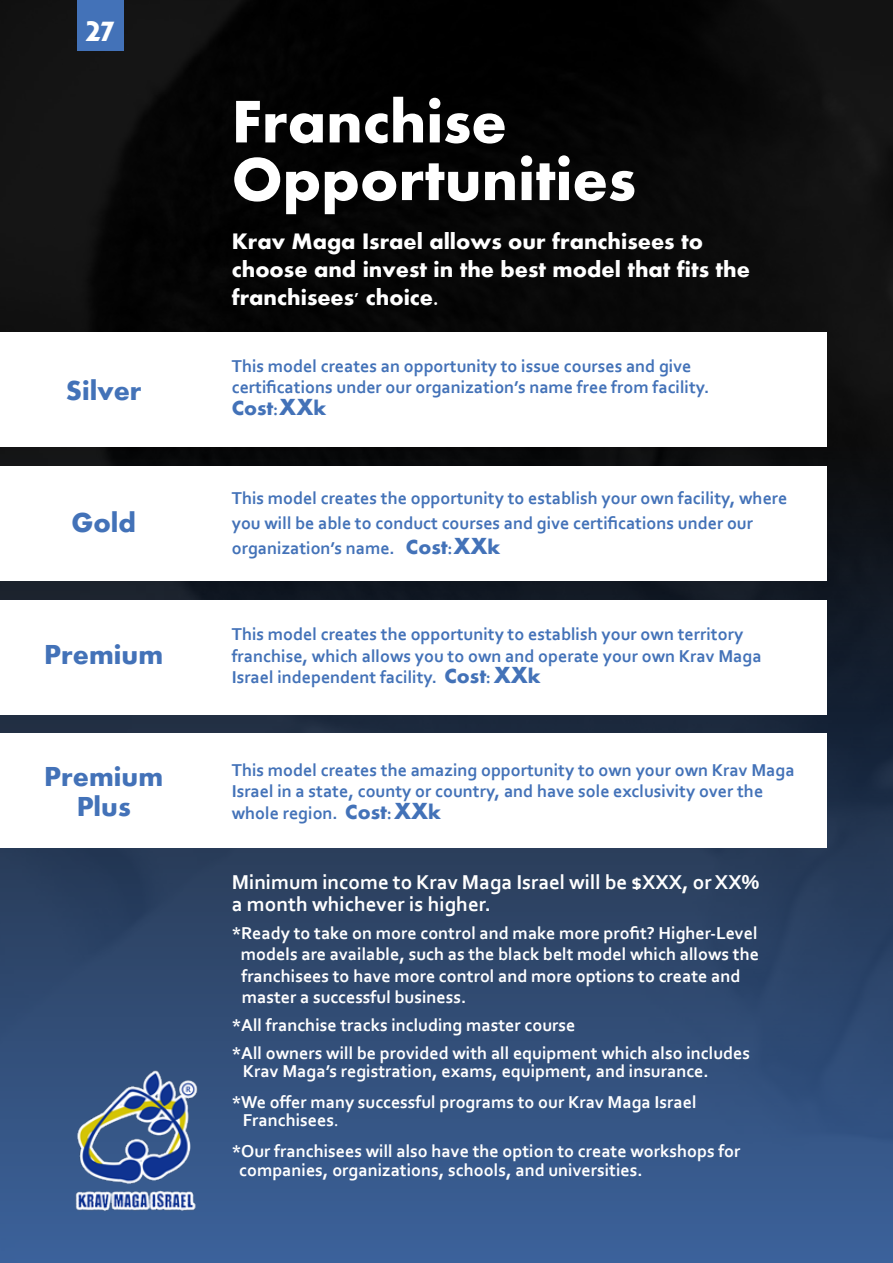
<style>
.page{position:relative;width:893px;height:1263px;background:#fff}
.page>*{position:absolute;margin:0;border:0;box-sizing:border-box;transform-origin:0 0}
.t1{font:700 62.25px/57.6px "Aharoni";color:#fff}
.t2{font:700 42.6px "Aharoni";color:#fff}
.t3{font:700 28.35px/30px "Aharoni";color:#4372b8;text-align:center}
.t4{font:700 23.1px/27.8px "Aharoni";color:#fff}
.t5{font:700 21px/21.6px "Corbel";color:#fff}
.t6{font:700 21px "Aharoni";color:#4372b8}
.t7{font:700 18px/21.6px "Corbel";color:#4372b8}
.t8{font:700 18px/21.6px "Corbel";color:#fff}
.s1{font-size:24px}
.s2{font-family:"Aharoni";font-size:21px}
.s3{font-family:"Aharoni";font-size:24px}
.s4{font-family:"Adobe Hebrew";font-weight:400}
</style>
<div class="page">
<img style="left:0;top:0;width:893px;height:376px">
<div style="left:0;top:376px;width:893px;height:887px;background:linear-gradient(to bottom,#100d09,#3c629b)"></div>
<img style="left:72px;top:1066px;width:129px;height:150px">
<div style="left:0;top:332px;width:826px;height:115px;background:#fff"></div>
<div style="left:0;top:600px;width:826px;height:114px;background:#fff"></div>
<div style="left:0;top:466px;width:826px;height:114px;background:#fff"></div>
<div style="left:0;top:733px;width:826px;height:115px;background:#fff"></div>
<div style="left:77px;top:0;width:47px;height:50px;background:#4372b8"></div>
<h2 class="t2" style="left:84px;top:1px;width:33px">27</h2>
<h2 class="t2" style="left:100px;top:1px;width:19px">3</h2>
<h3 class="t3" style="left:66px;top:375px;width:77px">Silver</h3>
<h3 class="t3" style="left:71px;top:508px;width:66px">Gold</h3>
<h3 class="t3" style="left:44px;top:639px;width:120px">Premium</h3>
<h3 class="t3" style="left:44px;top:761px;width:120px">Premium<br>Plus</h3>
<h1 class="t1" style="left:232px;top:92px;width:406px">Franchise<br>Opportunities</h1>
<p class="t4" style="left:232px;top:227px;width:520px">Krav Maga Israel allows our franchisees to choose and invest in the best model that fits the franchisees' choice.</p>
<p class="t7" style="left:232px;top:354px;width:479px">This model creates an opportunity to issue courses and give certifications under our organization’s name free from facility.</p>
<p class="t6" style="left:232px;top:395px;width:96px">Cost:<span class="s1">XX</span>k</p>
<p class="t7" style="left:232px;top:486px;width:557px;line-height:24.6px">This model creates the opportunity to establish your own facility, where you will be able to conduct courses and give certifications under our organization’s name. <span class="s2">Cost:</span><span class="s3">XX</span><span class="s2">k</span></p>
<p class="t7" style="left:232px;top:623px;width:531px">This model creates the opportunity to establish your own territory franchise, which allows you to own and operate your own Krav Maga<br>Israel independent facility. <span class="s2">Cost:</span><span class="s3">XX</span><span class="s2">k</span></p>
<p class="t7" style="left:232px;top:758px;width:564px">This model creates the amazing opportunity to own your own Krav Maga<br>Israel in a state, county or country, and have sole exclusivity over the whole region. <span class="s2">Cost:</span><span class="s3">XX</span><span class="s2">k</span></p>
<p class="t5" style="left:232px;top:871px;width:529px">Minimum income to Krav Maga Israel will be $XXX, or XX% a month whichever is higher.</p>
<p class="t8" style="left:241px;top:921px;width:520px;text-indent:-9px">*Ready to take on more control and make more profit? Higher-Level models are available, such as the black belt model which allows the franchisees to have more control and more options to create and master a successful business.</p>
<p class="t8" style="left:232px;top:1011px;width:520px;line-height:27.6px">*All franchise tracks including master course<br>*All owners will be provided with all equipment which also includes</p>
<p class="t8" style="left:232px;top:1055px;width:479px;line-height:30.6px;text-indent:11px">Krav Maga’s registration, exams, equipment, and insurance. *We offer many successful programs to our Krav Maga Israel</p>
<p class="t8" style="left:232px;top:1105px;width:510px;line-height:30.6px;text-indent:11px">Franchisees<span class="s4">.<br></span>*Our franchisees will also have the option to create workshops for</p>
<p class="t8" style="left:239px;top:1158px;width:405px">companies, organizations, schools, and universities.</p>
</div>
